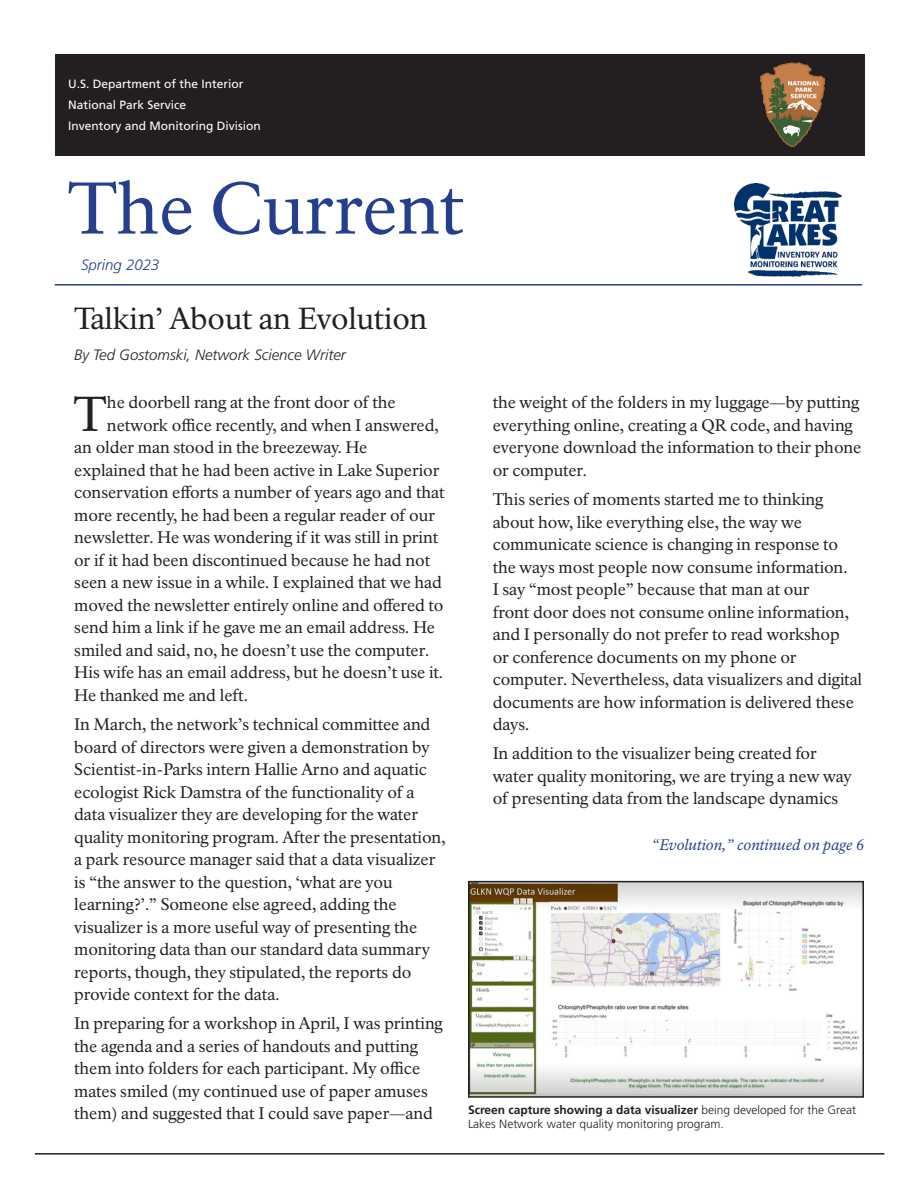
<style>
.page{position:relative;width:918px;height:1188px;background:#fff}
.page>*{position:absolute;margin:0;border:0;box-sizing:border-box;transform-origin:0 0}
.Newsletter_Title{font:72px "NPS Rawlinson OT";letter-spacing:-.005em;color:#253f8e}
.Newsletter_First_Par{font:48.15px "NPS Rawlinson OT";color:#231f20}
.Article_Title{font:30px "NPS Rawlinson OT";letter-spacing:-.01em;color:#231f20}
.Newsletter_Body_Text{font:16.5px/22.5px "NPS Rawlinson OT";letter-spacing:-.005em;color:#231f20}
.Newsletter_First_Par-2{font:16.5px "NPS Rawlinson OT";color:#231f20}
.Article_byline{font:italic 300 15px "Frutiger LT Std";color:#231f20}
.Continued_on_page{font:italic 15px "NPS Rawlinson OT";color:#253f8e}
.Newsletter-issue_dat{font:italic 300 15px "Frutiger LT Std";color:#253f8e}
.Caption_Text{font:300 12px/14.4px "Frutiger LT Std";color:#231f20}
.Newsletter_Banner-le{font:12px "Frutiger LT Std";color:#fff}
.s1{font-weight:700}
</style>
<div class="page">
<hr style="left:35px;top:1153px;width:849px;height:2px;background:#231f20">
<div style="left:55px;top:54px;width:809px;height:101px;background:#231f20"></div>
<img style="left:760px;top:62px;width:65px;height:85px">
<hr style="left:55px;top:284px;width:807px;height:2px;background:#253f8e">
<img style="left:734px;top:183px;width:109px;height:94px">
<img style="left:471px;top:884px;width:390px;height:211px">
<div style="left:468px;top:881px;width:396px;height:217px;border:2px solid #231f20"></div>
<p class="Newsletter_Banner-le" style="left:68px;top:77px;width:177px">U.S. Department of the Interior</p>
<p class="Newsletter_Banner-le" style="left:68px;top:98px;width:120px">National Park Service</p>
<p class="Newsletter_Banner-le" style="left:68px;top:119px;width:194px">Inventory and Monitoring Division</p>
<p class="Newsletter_Title" style="left:68px;top:165px;width:398px">The Current</p>
<p class="Newsletter-issue_dat" style="left:81px;top:256px;width:80px">Spring 2023</p>
<p class="Article_Title" style="left:74px;top:300px;width:355px">Talkin’ About an Evolution</p>
<p class="Article_byline" style="left:74px;top:346px;width:273px">By Ted Gostomski, Network Science Writer</p>
<p class="Newsletter_First_Par" style="left:74px;top:385px;width:35px">T</p>
<p class="Newsletter_First_Par-2" style="left:107px;top:393px;width:290px">he doorbell rang at the front door of the</p>
<p class="Newsletter_Body_Text" style="left:493px;top:392px;width:370px">the weight of the folders in my luggage—by putting everything online, creating a QR code, and having everyone download the information to their phone or computer.</p>
<p class="Newsletter_Body_Text" style="left:493px;top:488px;width:371px">This series of moments started me to thinking about how, like everything else, the way we communicate science is changing in response to the ways most people now consume information.<br>I say “most people” because that man at our<br>front door does not consume online information, and I personally do not prefer to read workshop<br>or conference documents on my phone or computer. Nevertheless, data visualizers and digital documents are how information is delivered these days.</p>
<p class="Newsletter_Body_Text" style="left:493px;top:743px;width:361px">In addition to the visualizer being created for water quality monitoring, we are trying a new way of presenting data from the landscape dynamics</p>
<p class="Newsletter_First_Par-2" style="left:107px;top:415px;width:333px">network office recently, and when I answered,</p>
<p class="Newsletter_First_Par-2" style="left:74px;top:438px;width:295px">an older man stood in the breezeway. He</p>
<p class="Newsletter_First_Par-2" style="left:74px;top:460px;width:367px">explained that he had been active in Lake Superior</p>
<p class="Newsletter_First_Par-2" style="left:74px;top:483px;width:372px">conservation efforts a number of years ago and that</p>
<p class="Newsletter_First_Par-2" style="left:74px;top:505px;width:362px">more recently, he had been a regular reader of our</p>
<p class="Newsletter_First_Par-2" style="left:74px;top:528px;width:366px">newsletter. He was wondering if it was still in print</p>
<p class="Newsletter_First_Par-2" style="left:74px;top:550px;width:358px">or if it had been discontinued because he had not</p>
<p class="Newsletter_First_Par-2" style="left:74px;top:573px;width:369px">seen a new issue in a while. I explained that we had</p>
<p class="Newsletter_First_Par-2" style="left:74px;top:595px;width:371px">moved the newsletter entirely online and offered to</p>
<p class="Newsletter_First_Par-2" style="left:74px;top:618px;width:362px">send him a link if he gave me an email address. He</p>
<p class="Newsletter_First_Par-2" style="left:74px;top:640px;width:356px">smiled and said, no, he doesn’t use the computer.</p>
<p class="Newsletter_First_Par-2" style="left:74px;top:663px;width:370px">His wife has an email address, but he doesn’t use it.</p>
<p class="Newsletter_First_Par-2" style="left:74px;top:685px;width:175px">He thanked me and left.</p>
<p class="Newsletter_Body_Text" style="left:74px;top:713px;width:373px">In March, the network’s technical committee and board of directors were given a demonstration by Scientist-in-Parks intern Hallie Arno and aquatic ecologist Rick Damstra of the functionality of a data visualizer they are developing for the water quality monitoring program. After the presentation, a park resource manager said that a data visualizer is “the answer to the question, ‘what are you learning?’.” Someone else agreed, adding the visualizer is a more useful way of presenting the monitoring data than our standard data summary reports, though, they stipulated, the reports do provide context for the data.</p>
<p class="Newsletter_Body_Text" style="left:74px;top:1013px;width:370px">In preparing for a workshop in April, I was printing the agenda and a series of handouts and putting them into folders for each participant. My office mates smiled (my continued use of paper amuses them) and suggested that I could save paper—and</p>
<p class="Continued_on_page" style="left:652px;top:836px;width:214px">“Evolution,” continued on page 6</p>
<p class="Caption_Text" style="left:468px;top:1102px;width:390px"><span class="s1">Screen capture showing a data visualizer</span> being developed for the Great<br>Lakes Network water quality monitoring program.</p>
</div>
